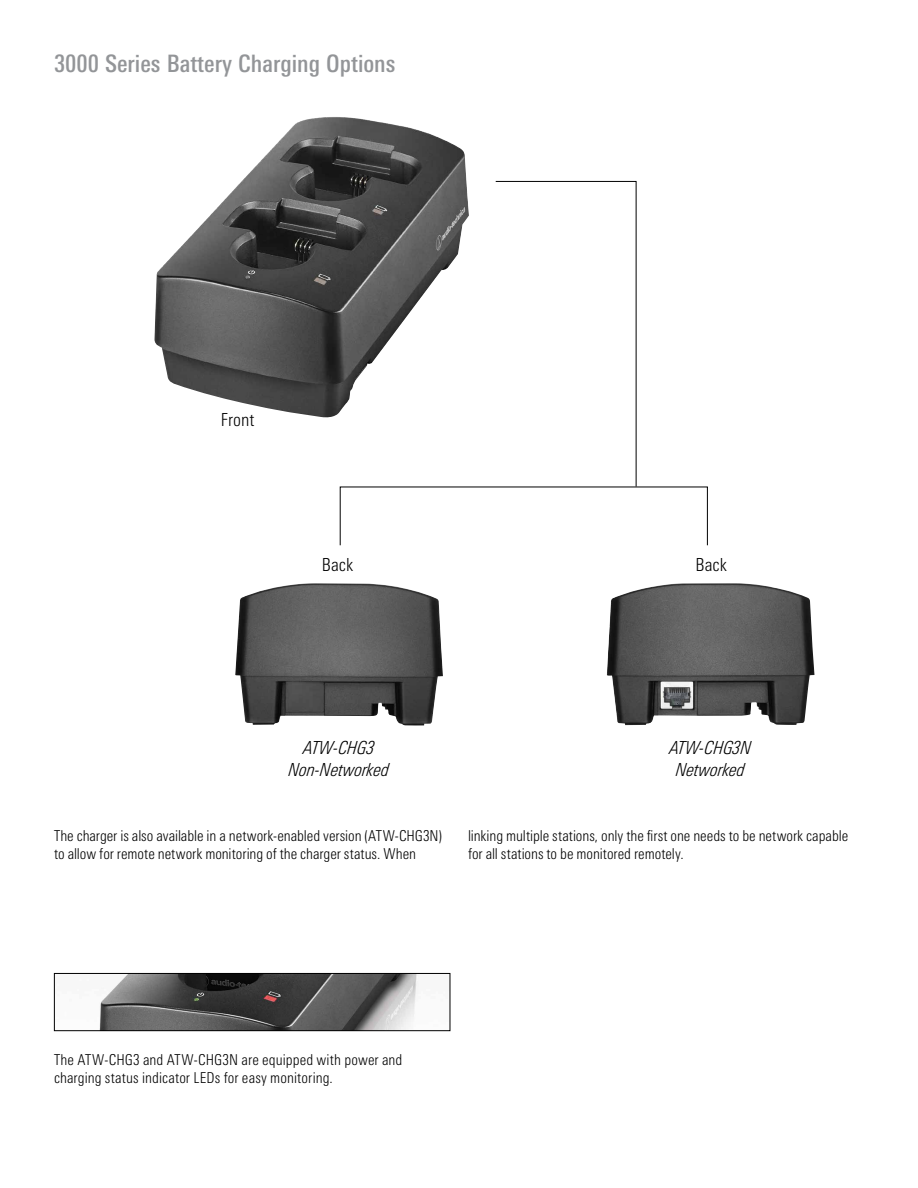
<style>
.page{position:relative;width:918px;height:1188px;background:#fff}
.page>*{position:absolute;margin:0;border:0;box-sizing:border-box;transform-origin:0 0}
.t1{font:500 condensed 24px "Univers Next Pro";color:#939598}
.t2{font:italic 300 condensed 18px/21.6px "Univers Next Pro";color:#000;text-align:center}
.t3{font:300 condensed 18px "Univers Next Pro";color:#000}
.t4{font:300 condensed 15px/18px "Univers Next Pro";color:#000}
</style>
<div class="page">
<img style="left:607px;top:583px;width:208px;height:142px">
<img style="left:235px;top:583px;width:208px;height:143px">
<img style="left:99px;top:975px;width:319px;height:54px">
<div style="left:54px;top:973px;width:396px;height:58px;border:1px solid #000"></div>
<img style="left:154px;top:117px;width:315px;height:301px">
<svg style="left:495px;top:181px;width:142px;height:306px"></svg>
<h1 class="t1" style="left:54px;top:49px;width:343px">3000 Series Battery Charging Options</h1>
<p class="t3" style="left:221px;top:409px;width:35px">Front</p>
<p class="t3" style="left:322px;top:555px;width:33px">Back</p>
<p class="t3" style="left:696px;top:555px;width:33px">Back</p>
<p class="t2" style="left:289px;top:737px;width:102px">ATW-CHG3<br>Non-Networked</p>
<p class="t2" style="left:670px;top:737px;width:83px">ATW-CHG3N<br>Networked</p>
<p class="t4" style="left:54px;top:827px;width:390px">The charger is also available in a network-enabled version (ATW-CHG3N) to allow for remote network monitoring of the charger status. When</p>
<p class="t4" style="left:468px;top:827px;width:382px">linking multiple stations, only the first one needs to be network capable for all stations to be monitored remotely.</p>
<p class="t4" style="left:54px;top:1051px;width:350px">The ATW-CHG3 and ATW-CHG3N are equipped with power and charging status indicator LEDs for easy monitoring.</p>
</div>
